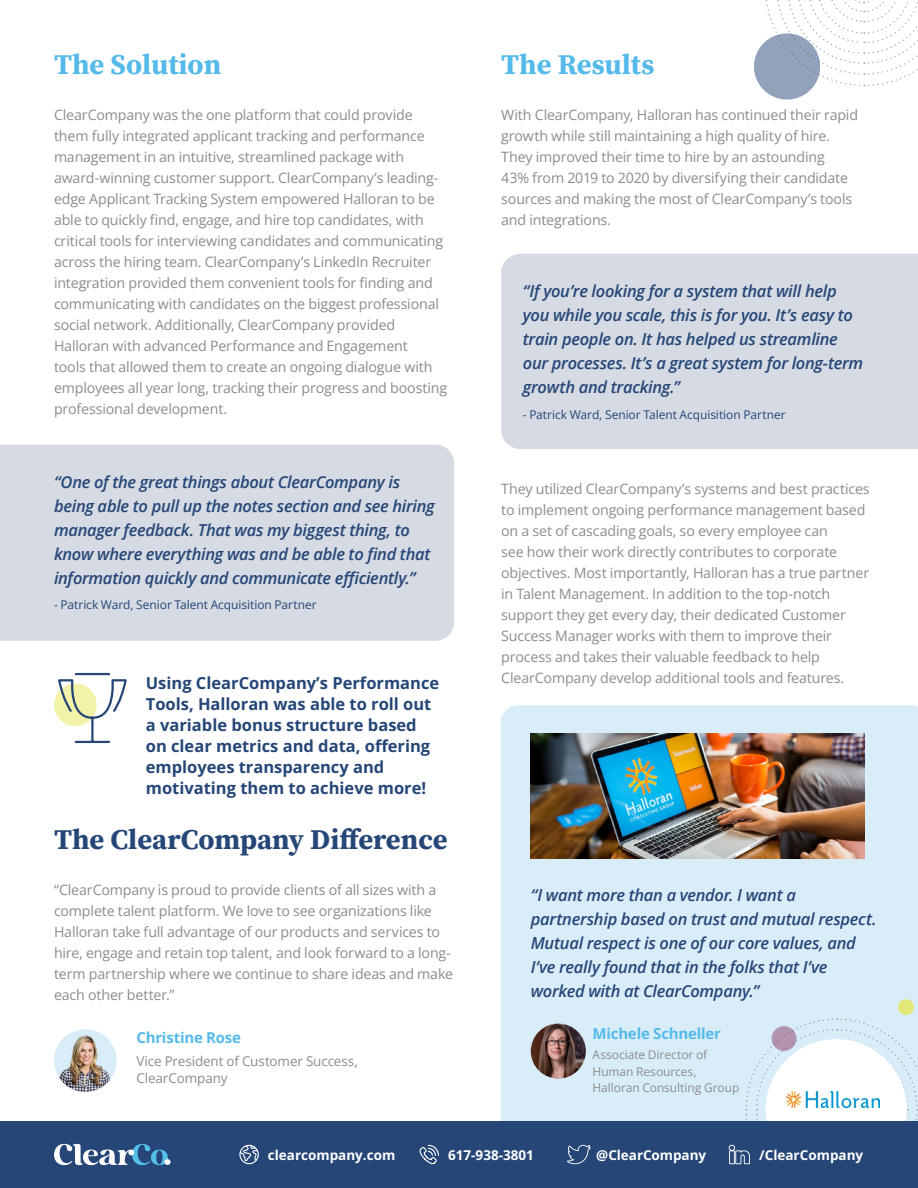
<style>
.page{position:relative;width:918px;height:1188px;background:#fff}
.page>*{position:absolute;margin:0;border:0;box-sizing:border-box;transform-origin:0 0}
.t1{font:700 28.5px "Source Serif Pro";color:#254677}
.t2{font:700 28.5px "Source Serif Pro";color:#55baea}
.t3{font:italic 600 16.5px/24px "Open Sans";letter-spacing:-.02em;color:#254677}
.t4{font:700 16.5px/21px "Open Sans";color:#254677}
.t5{font:700 15px "Open Sans";letter-spacing:-.015em;color:#55baea}
.t6{font:14.25px/21px "Open Sans";letter-spacing:-.01em;color:#8c8c8c}
.t7{font:700 13.5px "Open Sans";color:#fff}
.t8{font:13.5px/16.5px "Open Sans";letter-spacing:-.01em;color:#8c8c8c}
.t9{font:12px "Open Sans";letter-spacing:-.005em;color:#254677}
.t10{font:12px/16.5px "Open Sans";letter-spacing:-.005em;color:#8c8c8c}
</style>
<div class="page">
<div style="left:501px;top:705px;width:417px;height:416px;background:#d9edf8"></div>
<svg style="left:898px;top:999px;width:16px;height:16px"></svg>
<img style="left:531px;top:733px;width:333px;height:126px">
<img style="left:531px;top:1024px;width:55px;height:55px;border-radius:28px">
<div style="left:0;top:1121px;width:918px;height:67px;background:#254677"></div>
<svg style="left:54px;top:1144px;width:117px;height:21px"></svg>
<svg style="left:419px;top:1144px;width:20px;height:21px"></svg>
<svg style="left:239px;top:1144px;width:20px;height:21px"></svg>
<svg style="left:729px;top:1018px;width:189px;height:147px"></svg>
<svg style="left:567px;top:1145px;width:24px;height:19px"></svg>
<img style="left:54px;top:1032px;width:63px;height:60px">
<div style="left:0;top:445px;width:454px;height:196px;background:#d5dae3"></div>
<div style="left:501px;top:254px;width:417px;height:195px;background:#d5dae3"></div>
<svg style="left:754px;top:0;width:164px;height:100px"></svg>
<img style="left:786px;top:1092px;width:94px;height:15px">
<svg style="left:54px;top:684px;width:43px;height:42px"></svg>
<svg style="left:56px;top:672px;width:71px;height:72px"></svg>
<h1 class="t2" style="left:54px;top:45px;width:169px">The Solution</h1>
<h1 class="t2" style="left:501px;top:45px;width:155px">The Results</h1>
<p class="t6" style="left:54px;top:104px;width:395px">ClearCompany was the one platform that could provide them fully integrated applicant tracking and performance management in an intuitive, streamlined package with award-winning customer support. ClearCompany’s leading&shy;edge Applicant Tracking System empowered Halloran to be able to quickly find, engage, and hire top candidates, with critical tools for interviewing candidates and communicating across the hiring team. ClearCompany’s LinkedIn Recruiter integration provided them convenient tools for finding and communicating with candidates on the biggest professional social network. Additionally, ClearCompany provided Halloran with advanced Performance and Engagement<br>tools that allowed them to create an ongoing dialogue with employees all year long, tracking their progress and boosting professional development.</p>
<p class="t6" style="left:501px;top:104px;width:358px">With ClearCompany, Halloran has continued their rapid growth while still maintaining a high quality of hire.<br>They improved their time to hire by an astounding<br>43% from 2019 to 2020 by diversifying their candidate sources and making the most of ClearCompany’s tools and integrations.</p>
<p class="t3" style="left:523px;top:279px;width:342px">“If you’re looking for a system that will help you while you scale, this is for you. It’s easy to train people on. It has helped us streamline our processes. It’s a great system for long-term growth and tracking.”</p>
<p class="t9" style="left:523px;top:406px;width:264px">- Patrick Ward, Senior Talent Acquisition Partner</p>
<p class="t3" style="left:54px;top:469px;width:382px">“One of the great things about ClearCompany is being able to pull up the notes section and see hiring manager feedback. That was my biggest thing, to know where everything was and be able to find that information quickly and communicate efficiently.”</p>
<p class="t9" style="left:54px;top:597px;width:264px">- Patrick Ward, Senior Talent Acquisition Partner</p>
<p class="t4" style="left:146px;top:673px;width:295px">Using ClearCompany’s Performance Tools, Halloran was able to roll out a variable bonus structure based on clear metrics and data, offering employees transparency and motivating them to achieve more!</p>
<h1 class="t1" style="left:54px;top:820px;width:395px">The ClearCompany Difference</h1>
<p class="t6" style="left:54px;top:879px;width:401px">“ClearCompany is proud to provide clients of all sizes with a complete talent platform. We love to see organizations like Halloran take full advantage of our products and services to hire, engage and retain top talent, and look forward to a long&shy;term partnership where we continue to share ideas and make each other better.”</p>
<p class="t5" style="left:136px;top:1028px;width:106px">Christine Rose</p>
<p class="t8" style="left:136px;top:1053px;width:223px">Vice President of Customer Success,<br>ClearCompany</p>
<p class="t6" style="left:501px;top:478px;width:370px">They utilized ClearCompany’s systems and best practices to implement ongoing performance management based on a set of cascading goals, so every employee can<br>see how their work directly contributes to corporate objectives. Most importantly, Halloran has a true partner in Talent Management. In addition to the top-notch support they get every day, their dedicated Customer Success Manager works with them to improve their process and takes their valuable feedback to help ClearCompany develop additional tools and features.</p>
<p class="t3" style="left:531px;top:882px;width:347px">“I want more than a vendor. I want a partnership based on trust and mutual respect.<br>Mutual respect is one of our core values, and I’ve really found that in the folks that I’ve worked with at ClearCompany.”</p>
<p class="t5" style="left:593px;top:1023px;width:130px">Michele Schneller</p>
<p class="t10" style="left:593px;top:1046px;width:148px">Associate Director of<br>Human Resources,<br>Halloran Consulting Group</p>
<p class="t7" style="left:268px;top:1146px;width:129px">clearcompany.com</p>
<p class="t7" style="left:448px;top:1146px;width:87px">617-938-3801</p>
<p class="t7" style="left:596px;top:1146px;width:111px">@ClearCompany</p>
<p class="t7" style="left:759px;top:1146px;width:106px">/ClearCompany</p>
</div>
